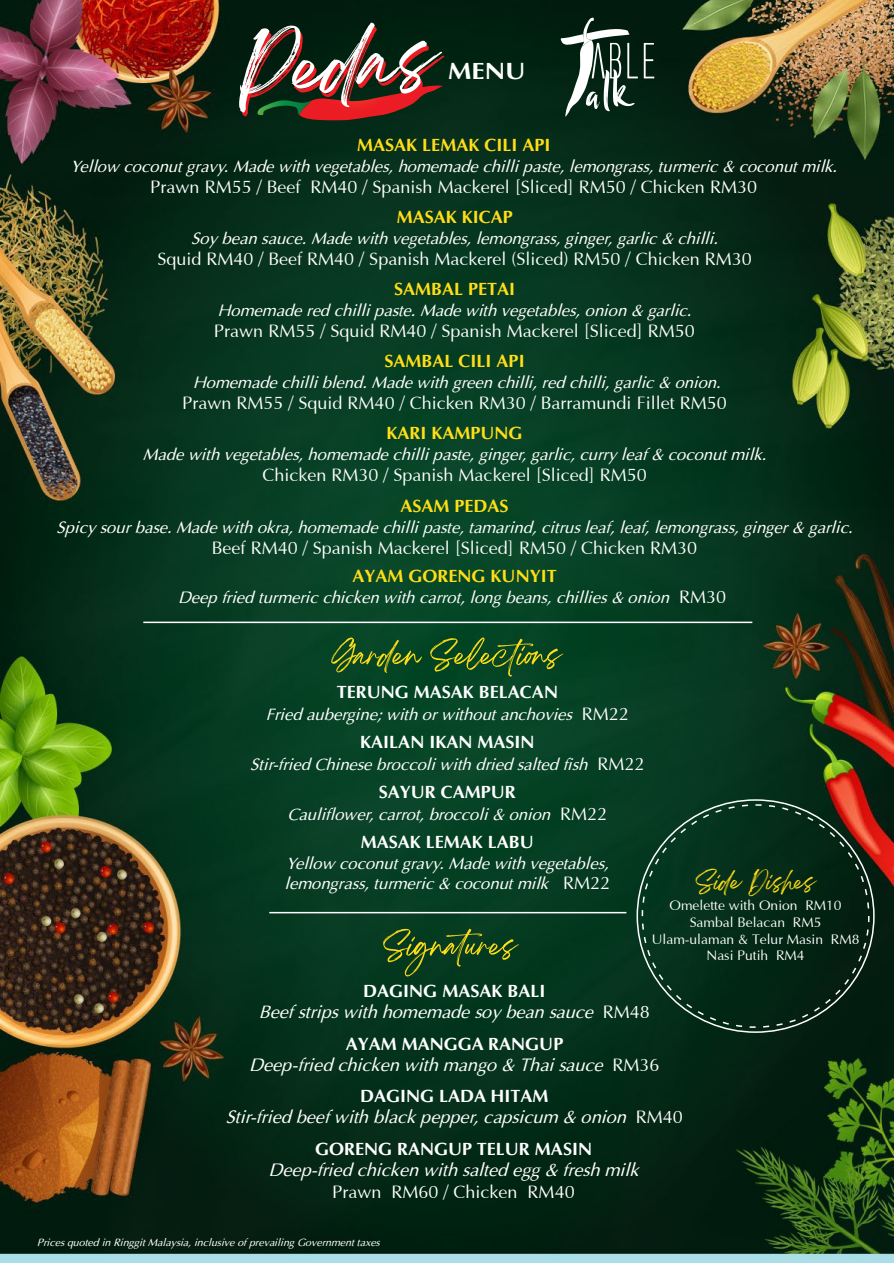
<style>
.page{position:relative;width:894px;height:1263px;background:#fff}
.page>*{position:absolute;margin:0;border:0;box-sizing:border-box;transform-origin:0 0}
.t1{font:63.75px "Breathing Personal Use";color:#fff;scale:1.09 1}
.t2{font:700 23.85px "Optima";color:#fff;scale:1.1 1}
.t3{font:19.65px "Breathing Personal Use";color:#ffde17}
.t4{font:18px "Optima";color:#fff}
.t5{font:italic 18px/21.6px "Optima";color:#fff;text-align:center}
.t6{font:700 18px "Optima";color:#ffde17}
.t7{font:700 18px "Optima";color:#fff}
.t8{font:italic 16.5px/19.5px "Optima";color:#fff}
.t9{font:13.95px/16.6px "Optima";color:#fff;text-align:center}
.t10{font:italic 10.5px "Optima";color:#fff}
.s1{font-style:normal;font-size:18px}
.s2{font-weight:700;font-style:normal}
.s3{font-style:normal}
</style>
<div class="page">
<img style="left:0;top:0;width:892px;height:1263px">
<svg style="left:560px;top:18px;width:94px;height:99px"></svg>
<svg style="left:257px;top:86px;width:185px;height:34px;background:#55281c"></svg>
<svg style="left:331px;top:637px;width:232px;height:40px;background:#275a22"></svg>
<svg style="left:383px;top:929px;width:136px;height:48px;background:#244e1e"></svg>
<hr style="left:143px;top:622px;width:609px;height:1px;background:#fff">
<hr style="left:269px;top:912px;width:357px;height:1px;background:#fff">
<h1 class="t1" style="left:237px;top:51px;width:184px;rotate:-4deg">Pedas</h1>
<h2 class="t2" style="left:448px;top:57px;width:72px">MENU</h2>
<p class="t6" style="left:357px;top:135px;width:195px">MASAK LEMAK CILI API</p>
<p class="t8" style="left:70px;top:156px;width:767px">Yellow coconut gravy. Made with vegetables, homemade chilli paste, lemongrass, turmeric &amp; coconut milk.</p>
<p class="t4" style="left:150px;top:177px;width:607px">Prawn RM55 / Beef RM40 / Spanish Mackerel [Sliced] RM50 / Chicken RM30</p>
<p class="t6" style="left:396px;top:207px;width:118px">MASAK KICAP</p>
<p class="t8" style="left:191px;top:228px;width:528px">Soy bean sauce. Made with vegetables, lemongrass, ginger, garlic &amp; chilli.</p>
<p class="t4" style="left:157px;top:250px;width:595px">Squid RM40 / Beef RM40 / Spanish Mackerel (Sliced) RM50 / Chicken RM30</p>
<p class="t6" style="left:394px;top:279px;width:123px">SAMBAL PETAI</p>
<p class="t8" style="left:218px;top:301px;width:475px">Homemade red chilli paste. Made with vegetables, onion &amp; garlic.</p>
<p class="t4" style="left:214px;top:322px;width:482px">Prawn RM55 / Squid RM40 / Spanish Mackerel [Sliced] RM50</p>
<p class="t6" style="left:384px;top:351px;width:142px">SAMBAL CILI API</p>
<p class="t8" style="left:193px;top:373px;width:529px">Homemade chilli blend. Made with green chilli, red chilli, garlic &amp; onion.</p>
<p class="t4" style="left:182px;top:394px;width:545px">Prawn RM55 / Squid RM40 / Chicken RM30 / Barramundi Fillet RM50</p>
<p class="t6" style="left:386px;top:423px;width:138px">KARI KAMPUNG</p>
<p class="t8" style="left:143px;top:445px;width:624px">Made with vegetables, homemade chilli paste, ginger, garlic, curry leaf &amp; coconut milk.</p>
<p class="t4" style="left:262px;top:466px;width:386px">Chicken RM30 / Spanish Mackerel [Sliced] RM50</p>
<p class="t6" style="left:400px;top:496px;width:110px">ASAM PEDAS</p>
<p class="t8" style="left:57px;top:517px;width:797px">Spicy sour base. Made with okra, homemade chilli paste, tamarind, citrus leaf, leaf, lemongrass, ginger &amp; garlic.</p>
<p class="t4" style="left:212px;top:538px;width:486px">Beef RM40 / Spanish Mackerel [Sliced] RM50 / Chicken RM30</p>
<p class="t6" style="left:352px;top:566px;width:206px">AYAM GORENG KUNYIT</p>
<p class="t8" style="left:178px;top:588px;width:549px">Deep fried turmeric chicken with carrot, long beans, chillies &amp; onion <span class="s1">RM30</span></p>
<p class="t7" style="left:336px;top:682px;width:223px">TERUNG MASAK BELACAN</p>
<p class="t8" style="left:266px;top:704px;width:364px">Fried aubergine; with or without anchovies <span class="s1">RM22</span></p>
<p class="t7" style="left:360px;top:732px;width:176px">KAILAN IKAN MASIN</p>
<p class="t8" style="left:250px;top:754px;width:395px">Stir-fried Chinese broccoli with dried salted fish <span class="s1">RM22</span></p>
<p class="t7" style="left:378px;top:782px;width:139px">SAYUR CAMPUR</p>
<p class="t8" style="left:287px;top:804px;width:321px">Cauliflower, carrot, broccoli &amp; onion <span class="s1">RM22</span></p>
<p class="t7" style="left:360px;top:832px;width:175px">MASAK LEMAK LABU</p>
<p class="t8" style="left:284px;top:854px;width:327px">Yellow coconut gravy. Made with vegetables, lemongrass, turmeric &amp; coconut milk <span class="s1">RM22</span></p>
<p class="t3" style="left:695px;top:875px;width:121px">Side Dishes</p>
<p class="t9" style="left:651px;top:898px;width:209px">Omelette with Onion RM10<br>Sambal Belacan RM5<br>Ulam-ulaman &amp; Telur Masin RM8<br>Nasi Putih RM4</p>
<p class="t5" style="left:259px;top:979px;width:392px"><span class="s2">DAGING MASAK BALI<br></span>Beef strips with homemade soy bean sauce <span class="s3">RM48</span></p>
<p class="t5" style="left:249px;top:1032px;width:412px"><span class="s2">AYAM MANGGA RANGUP<br></span>Deep-fried chicken with mango &amp; Thai sauce <span class="s3">RM36</span></p>
<p class="t5" style="left:226px;top:1084px;width:458px"><span class="s2">DAGING LADA HITAM<br></span>Stir-fried beef with black pepper, capsicum &amp; onion <span class="s3">RM40</span></p>
<p class="t7" style="left:315px;top:1139px;width:278px">GORENG RANGUP TELUR MASIN</p>
<p class="t5" style="left:268px;top:1159px;width:371px">Deep-fried chicken with salted egg &amp; fresh milk</p>
<p class="t4" style="left:332px;top:1183px;width:244px">Prawn RM60 / Chicken RM40</p>
<p class="t10" style="left:37px;top:1236px;width:344px">Prices quoted in Ringgit Malaysia, inclusive of prevailing Government taxes</p>
</div>
